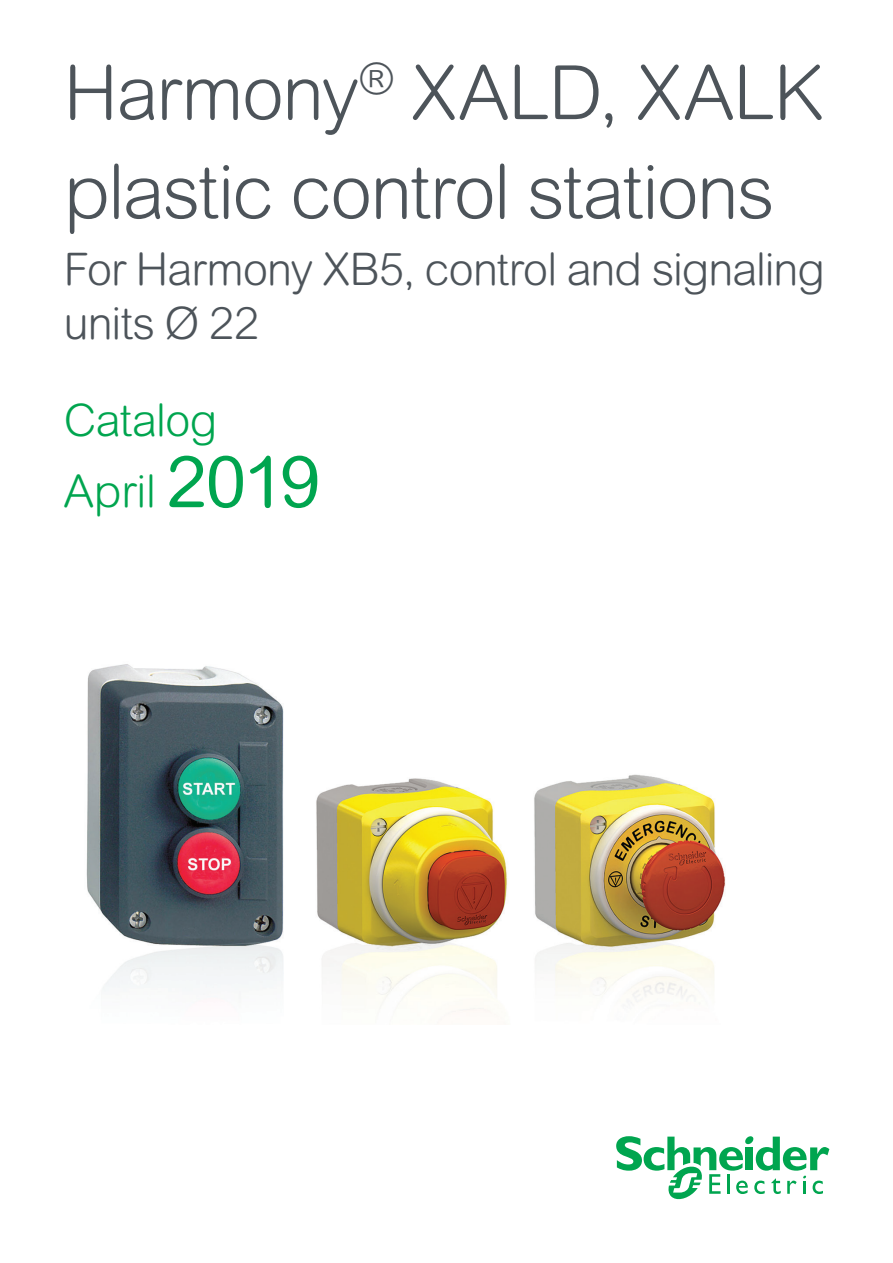
<style>
.page{position:relative;width:893px;height:1263px;background:#fff}
.page>*{position:absolute;margin:0;border:0;box-sizing:border-box;transform-origin:0 0}
._1_title__55_Light{font:300 75px/99px "Arial Rounded MT Pro";letter-spacing:-.02em;color:#4d545a}
._1_Sub_title__30_Lig{font:300 45px/54px "Arial Rounded MT Pro";letter-spacing:-.02em;color:#4d545a}
._1_Catalog___Month{font:300 45px "Arial Rounded MT Pro";letter-spacing:-.005em;color:#00a54f}
.s1{font-weight:400;font-size:72px}
</style>
<div class="page">
<svg style="left:616px;top:1136px;width:213px;height:63px"></svg>
<img style="left:86px;top:664px;width:640px;height:349px">
<p class="_1_title__55_Light" style="left:64px;top:46px;width:761px">Harmony<sup>®</sup> XALD, XALK plastic control stations</p>
<p class="_1_Sub_title__30_Lig" style="left:64px;top:244px;width:763px">For Harmony XB5, control and signaling units Ø 22</p>
<p class="_1_Catalog___Month" style="left:64px;top:394px;width:155px">Catalog</p>
<p class="_1_Catalog___Month" style="left:64px;top:465px;width:258px">April <span class="s1">2019</span></p>
</div>
